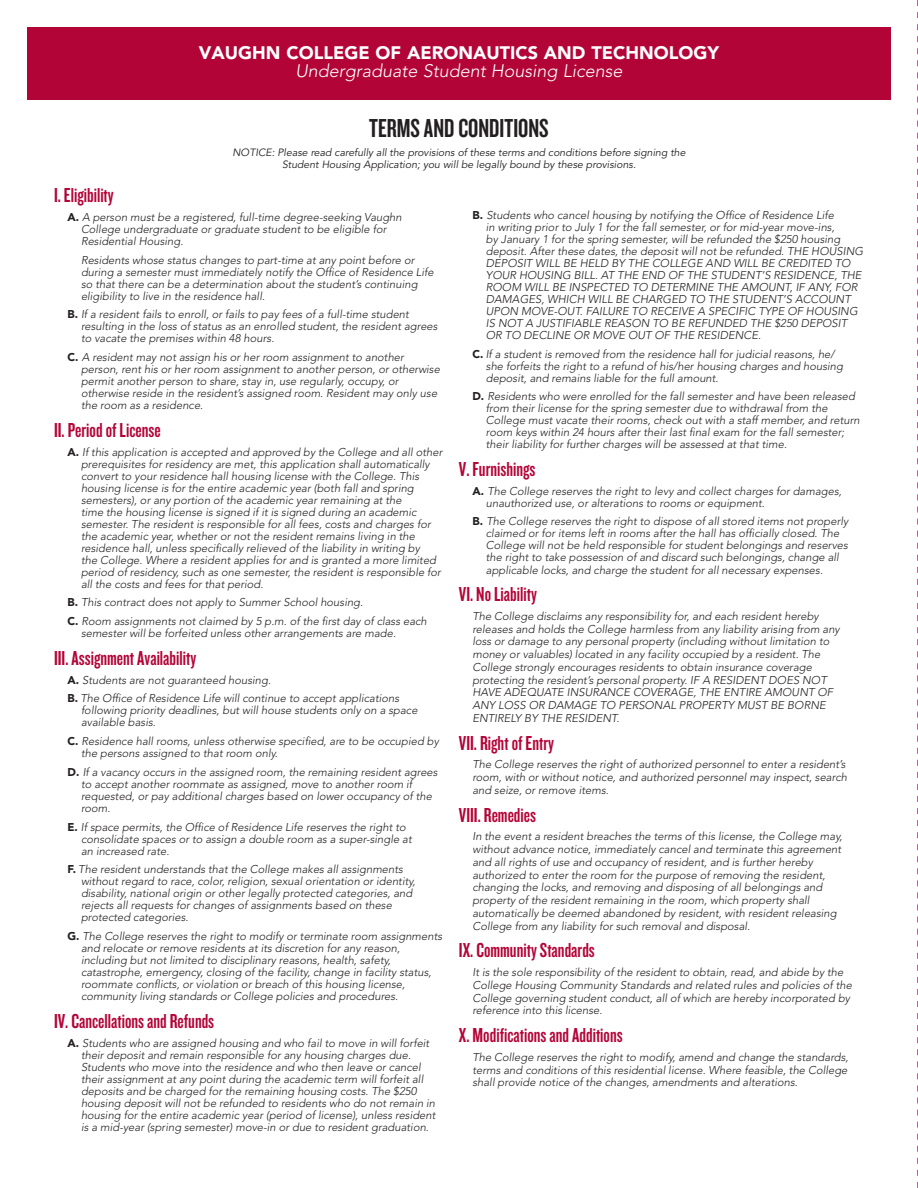
<style>
.page{position:relative;width:918px;height:1188px;background:#fff}
.page>*{position:absolute;margin:0;border:0;box-sizing:border-box;transform-origin:0 0}
.t1{font:27px "Knockout HTF48 Featherweight";color:#231f20}
.t2{font:21px "Knockout HTF48 Featherweight";color:#b30437}
.t3{font:900 18px "Avenir";color:#fff}
.t4{font:italic 300 18px "Avenir";color:#fff}
.t5{font:italic 300 11.25px/12px "Avenir";color:#231f20}
.t6{font:italic 10.5px/12px "Avenir";color:#231f20;text-align:center}
.s1{font-weight:900;font-style:normal}
</style>
<div class="page">
<div style="left:27px;top:27px;width:864px;height:72px;background:#b30437"></div>
<svg style="left:917px;top:0;width:1px;height:1188px"></svg>
<h3 class="t3" style="left:199px;top:42px;width:522px">VAUGHN COLLEGE OF AERONAUTICS AND TECHNOLOGY</h3>
<h3 class="t4" style="left:296px;top:60px;width:328px">Undergraduate Student Housing License</h3>
<h1 class="t1" style="left:369px;top:115px;width:181px">TERMS AND CONDITIONS</h1>
<p class="t6" style="left:232px;top:147px;width:455px">NOTICE: Please read carefully all the provisions of these terms and conditions before signing the<br>Student Housing Application; you will be legally bound by these provisions.</p>
<h2 class="t2" style="left:54px;top:185px;width:61px">I. Eligibility</h2>
<p class="t5" style="left:81px;top:211px;width:322px;text-indent:-14px"><span class="s1">A.</span> A person must be a registered, full-time degree-seeking Vaughn<br>College undergraduate or graduate student to be eligible for<br>Residential Housing.</p>
<p class="t5" style="left:81px;top:254px;width:354px">Residents whose status changes to part-time at any point before or during a semester must immediately notify the Office of Residence Life so that there can be a determination about the student’s continuing eligibility to live in the residence hall.</p>
<p class="t5" style="left:81px;top:309px;width:358px;text-indent:-14px"><span class="s1">B.</span> If a resident fails to enroll, or fails to pay fees of a full-time student resulting in the loss of status as an enrolled student, the resident agrees to vacate the premises within 48 hours.</p>
<p class="t5" style="left:81px;top:351px;width:361px;text-indent:-14px"><span class="s1">C.</span> A resident may not assign his or her room assignment to another person, rent his or her room assignment to another person, or otherwise permit another person to share, stay in, use regularly, occupy, or otherwise reside in the resident’s assigned room. Resident may only use the room as a residence.</p>
<h2 class="t2" style="left:54px;top:419px;width:108px">II. Period of License</h2>
<p class="t5" style="left:81px;top:446px;width:363px;text-indent:-14px"><span class="s1">A.</span> If this application is accepted and approved by the College and all other prerequisites for residency are met, this application shall automatically convert to your residence hall housing license with the College. This housing license is for the entire academic year (both fall and spring semesters), or any portion of the academic year remaining at the<br>time the housing license is signed if it is signed during an academic semester. The resident is responsible for all fees, costs and charges for the academic year, whether or not the resident remains living in the residence hall, unless specifically relieved of the liability in writing by<br>the College. Where a resident applies for and is granted a more limited period of residency, such as one semester, the resident is responsible for all the costs and fees for that period.</p>
<p class="t5" style="left:68px;top:593px;width:361px;line-height:18.8px"><span class="s1">B.</span> This contract does not apply to Summer School housing.<br><span class="s1">C.</span> Room assignments not claimed by 5 p.m. of the first day of class each</p>
<p class="t5" style="left:81px;top:627px;width:316px">semester will be forfeited unless other arrangements are made.</p>
<h2 class="t2" style="left:54px;top:647px;width:144px">III. Assignment Availability</h2>
<p class="t5" style="left:68px;top:670px;width:333px;line-height:18.8px"><span class="s1">A.</span> Students are not guaranteed housing.<br><span class="s1">B.</span> The Office of Residence Life will continue to accept applications</p>
<p class="t5" style="left:81px;top:705px;width:338px">following priority deadlines, but will house students only on a space available basis.</p>
<p class="t5" style="left:81px;top:735px;width:359px;text-indent:-14px"><span class="s1">C.</span> Residence hall rooms, unless otherwise specified, are to be occupied by the persons assigned to that room only.</p>
<p class="t5" style="left:81px;top:766px;width:358px;text-indent:-14px"><span class="s1">D.</span> If a vacancy occurs in the assigned room, the remaining resident agrees to accept another roommate as assigned, move to another room if requested, or pay additional charges based on lower occupancy of the room.</p>
<p class="t5" style="left:81px;top:821px;width:332px;text-indent:-14px"><span class="s1">E.</span> If space permits, the Office of Residence Life reserves the right to consolidate spaces or to assign a double room as a super-single at an increased rate.</p>
<p class="t5" style="left:81px;top:864px;width:336px;text-indent:-14px"><span class="s1">F.</span> The resident understands that the College makes all assignments without regard to race, color, religion, sexual orientation or identity, disability, national origin or other legally protected categories, and rejects all requests for changes of assignments based on these protected categories.</p>
<p class="t5" style="left:81px;top:930px;width:363px;text-indent:-14px"><span class="s1">G.</span> The College reserves the right to modify or terminate room assignments and relocate or remove residents at its discretion for any reason, including but not limited to disciplinary reasons, health, safety, catastrophe, emergency, closing of the facility, change in facility status, roommate conflicts, or violation or breach of this housing license, community living standards or College policies and procedures.</p>
<h2 class="t2" style="left:54px;top:1010px;width:162px">IV. Cancellations and Refunds</h2>
<p class="t5" style="left:81px;top:1037px;width:356px;text-indent:-14px"><span class="s1">A.</span> Students who are assigned housing and who fail to move in will forfeit their deposit and remain responsible for any housing charges due.<br>Students who move into the residence and who then leave or cancel their assignment at any point during the academic term will forfeit all deposits and be charged for the remaining housing costs. The $250 housing deposit will not be refunded to residents who do not remain in housing for the entire academic year (period of license), unless resident is a mid-year (spring semester) move-in or due to resident graduation.</p>
<p class="t5" style="left:486px;top:209px;width:379px;text-indent:-14px"><span class="s1">B.</span> Students who cancel housing by notifying the Office of Residence Life<br>in writing prior to July 1 for the fall semester, or for mid-year move-ins,<br>by January 1 for the spring semester, will be refunded the $250 housing deposit. After these dates, the deposit will not be refunded. THE HOUSING DEPOSIT WILL BE HELD BY THE COLLEGE AND WILL BE CREDITED TO YOUR HOUSING BILL. AT THE END OF THE STUDENT’S RESIDENCE, THE ROOM WILL BE INSPECTED TO DETERMINE THE AMOUNT, IF ANY, FOR DAMAGES, WHICH WILL BE CHARGED TO THE STUDENT’S ACCOUNT UPON MOVE-OUT. FAILURE TO RECEIVE A SPECIFIC TYPE OF HOUSING IS NOT A JUSTIFIABLE REASON TO BE REFUNDED THE $250 DEPOSIT OR TO DECLINE OR MOVE OUT OF THE RESIDENCE.</p>
<p class="t5" style="left:486px;top:348px;width:359px;text-indent:-14px"><span class="s1">C.</span> If a student is removed from the residence hall for judicial reasons, he/ she forfeits the right to a refund of his/her housing charges and housing deposit, and remains liable for the full amount.</p>
<p class="t5" style="left:486px;top:390px;width:375px;text-indent:-14px"><span class="s1">D.</span> Residents who were enrolled for the fall semester and have been released from their license for the spring semester due to withdrawal from the College must vacate their rooms, check out with a staff member, and return room keys within 24 hours after their last final exam for the fall semester; their liability for further charges will be assessed at that time.</p>
<h2 class="t2" style="left:459px;top:458px;width:78px">V. Furnishings</h2>
<p class="t5" style="left:486px;top:485px;width:357px;text-indent:-14px"><span class="s1">A.</span> The College reserves the right to levy and collect charges for damages, unauthorized use, or alterations to rooms or equipment.</p>
<p class="t5" style="left:486px;top:516px;width:364px;text-indent:-14px"><span class="s1">B.</span> The College reserves the right to dispose of all stored items not properly claimed or for items left in rooms after the hall has officially closed. The College will not be held responsible for student belongings and reserves the right to take possession of and discard such belongings, change all applicable locks, and charge the student for all necessary expenses.</p>
<h2 class="t2" style="left:459px;top:584px;width:80px">VI. No Liability</h2>
<p class="t5" style="left:472px;top:610px;width:369px;line-height:12.8px">The College disclaims any responsibility for, and each resident hereby releases and holds the College harmless from any liability arising from any loss or damage to any personal property (including without limitation to money or valuables) located in any facility occupied by a resident. The College strongly encourages residents to obtain insurance coverage protecting the resident’s personal property. IF A RESIDENT DOES NOT HAVE ADEQUATE INSURANCE COVERAGE, THE ENTIRE AMOUNT OF ANY LOSS OR DAMAGE TO PERSONAL PROPERTY MUST BE BORNE ENTIRELY BY THE RESIDENT.</p>
<h2 class="t2" style="left:459px;top:732px;width:97px">VII. Right of Entry</h2>
<p class="t5" style="left:472px;top:758px;width:376px;line-height:12.8px;text-align:justify">The College reserves the right of authorized personnel to enter a resident’s room, with or without notice, and authorized personnel may inspect, search and seize, or remove items.</p>
<h2 class="t2" style="left:459px;top:804px;width:79px">VIII. Remedies</h2>
<p class="t5" style="left:472px;top:830px;width:372px;line-height:12.8px">In the event a resident breaches the terms of this license, the College may, without advance notice, immediately cancel and terminate this agreement and all rights of use and occupancy of resident, and is further hereby authorized to enter the room for the purpose of removing the resident, changing the locks, and removing and disposing of all belongings and property of the resident remaining in the room, which property shall automatically be deemed abandoned by resident, with resident releasing College from any liability for such removal and disposal.</p>
<h2 class="t2" style="left:459px;top:940px;width:137px">IX. Community Standards</h2>
<p class="t5" style="left:472px;top:966px;width:381px;line-height:12.8px">It is the sole responsibility of the resident to obtain, read, and abide by the College Housing Community Standards and related rules and policies of the College governing student conduct, all of which are hereby incorporated by reference into this license.</p>
<h2 class="t2" style="left:459px;top:1025px;width:165px">X. Modifications and Additions</h2>
<p class="t5" style="left:472px;top:1051px;width:378px;line-height:12.8px;text-align:justify">The College reserves the right to modify, amend and change the standards, terms and conditions of this residential license. Where feasible, the College shall provide notice of the changes, amendments and alterations.</p>
</div>
